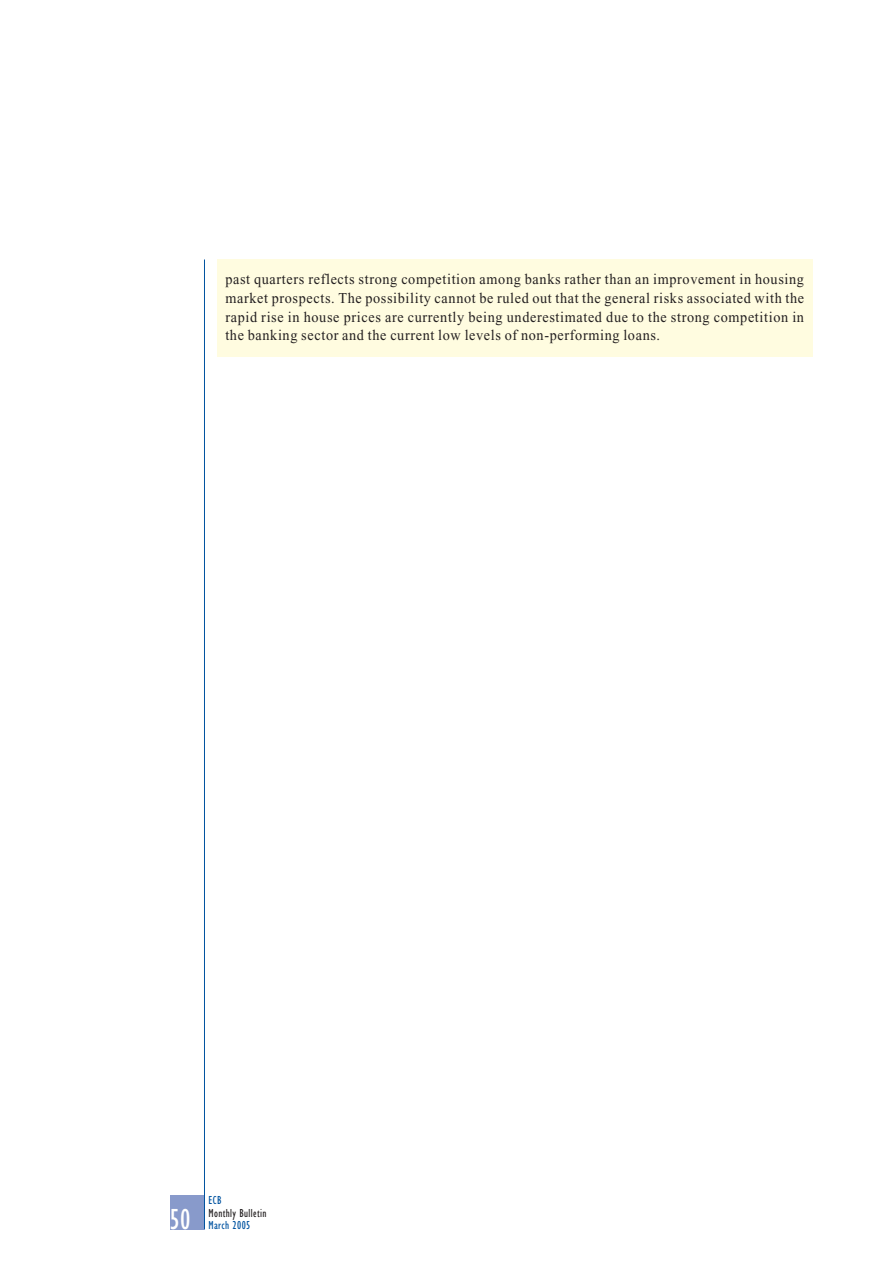
<style>
.page{position:relative;width:893px;height:1263px;background:#fff}
.page>*{position:absolute;margin:0;border:0;box-sizing:border-box;transform-origin:0 0}
.t1{font:condensed 30px "Gill Sans";color:#fff;scale:.95 1}
.t2{font:15px/18.8px "Times New Roman";letter-spacing:.045em;color:#231f20;text-align:justify;scale:.95 1}
.t3{font:condensed 12px "Gill Sans";letter-spacing:.035em;color:#231f20;scale:.95 1}
.t4{font:condensed 12px "Gill Sans";letter-spacing:.035em;color:#0153a0;scale:.95 1}
</style>
<div class="page">
<div style="left:170px;top:1195px;width:34px;height:34px;background:#889acb"></div>
<hr style="left:204px;top:260px;width:1px;height:969px;background:#0153a0">
<div style="left:217px;top:260px;width:595px;height:97px;background:#fffce0"></div>
<p class="t2" style="left:225px;top:271px;width:610px">past quarters reflects strong competition among banks rather than an improvement in housing market prospects. The possibility cannot be ruled out that the general risks associated with the rapid rise in house prices are currently being underestimated due to the strong competition in the banking sector and the current low levels of non-performing loans.</p>
<h1 class="t1" style="left:169px;top:1208px;width:23px">50</h1>
<p class="t4" style="left:208px;top:1196px;width:15px">ECB</p>
<p class="t3" style="left:208px;top:1208px;width:63px">Monthly Bulletin</p>
<p class="t4" style="left:208px;top:1221px;width:46px">March 2005</p>
</div>
